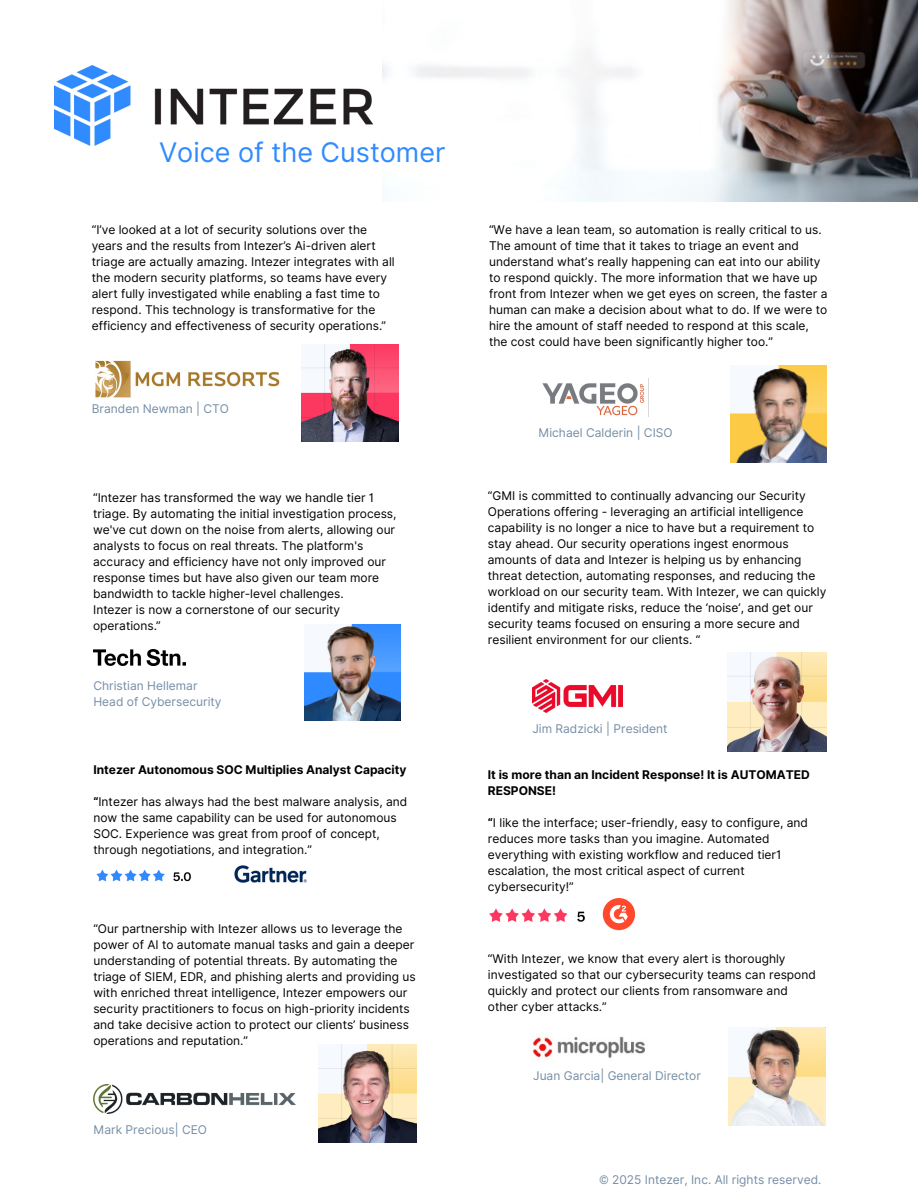
<style>
.page{position:relative;width:918px;height:1188px;background:#fff}
.page>*{position:absolute;margin:0;border:0;box-sizing:border-box;transform-origin:0 0}
.t1{font:27px "Inter";color:#308bff}
.t2{font:12px/16px "Inter";color:#000}
.t3{font:12px "Inter";color:#758da5}
.t4{font:700 12px/16px "Inter";color:#000}
.s1{font-weight:700}
</style>
<div class="page">
<img style="left:382px;top:0;width:536px;height:201px">
<img style="left:54px;top:66px;width:320px;height:80px">
<img style="left:319px;top:1044px;width:97px;height:98px">
<img style="left:93px;top:1085px;width:203px;height:29px">
<img style="left:532px;top:680px;width:90px;height:32px">
<img style="left:728px;top:652px;width:99px;height:99px">
<img style="left:93px;top:649px;width:93px;height:17px">
<img style="left:305px;top:624px;width:95px;height:97px">
<img style="left:234px;top:865px;width:73px;height:18px">
<img style="left:96px;top:869px;width:95px;height:13px">
<img style="left:729px;top:1028px;width:96px;height:98px">
<img style="left:530px;top:1036px;width:115px;height:24px">
<img style="left:489px;top:908px;width:96px;height:14px">
<img style="left:602px;top:898px;width:34px;height:33px">
<img style="left:302px;top:345px;width:96px;height:96px">
<img style="left:95px;top:360px;width:185px;height:38px">
<img style="left:731px;top:365px;width:95px;height:97px">
<img style="left:542px;top:379px;width:107px;height:38px">
<p class="t1" style="left:159px;top:136px;width:288px">Voice of the Customer</p>
<p class="t2" style="left:92px;top:221px;width:304px">“I’ve looked at a lot of security solutions over the years and the results from Intezer’s Ai-driven alert triage are actually amazing. Intezer integrates with all the modern security platforms, so teams have every alert fully investigated while enabling a fast time to respond. This technology is transformative for the efficiency and effectiveness of security operations.”</p>
<h1 class="t3" style="left:92px;top:402px;width:139px">Branden Newman | CTO</h1>
<p class="t2" style="left:93px;top:490px;width:305px">“Intezer has transformed the way we handle tier 1 triage. By automating the initial investigation process, we've cut down on the noise from alerts, allowing our analysts to focus on real threats. The platform's accuracy and efficiency have not only improved our response times but have also given our team more bandwidth to tackle higher-level challenges.</p>
<p class="t2" style="left:93px;top:602px;width:249px">Intezer is now a cornerstone of our security operations.”</p>
<p class="t3" style="left:93px;top:679px;width:106px">Christian Hellemar</p>
<p class="t3" style="left:93px;top:695px;width:130px">Head of Cybersecurity</p>
<p class="t4" style="left:93px;top:761px;width:315px">Intezer Autonomous SOC Multiplies Analyst Capacity</p>
<p class="t2" style="left:93px;top:793px;width:315px"><span class="s1">“</span>Intezer has always had the best malware analysis, and now the same capability can be used for autonomous SOC. Experience was great from proof of concept, through negotiations, and integration.”</p>
<p class="t2" style="left:93px;top:921px;width:324px">“Our partnership with Intezer allows us to leverage the power of AI to automate manual tasks and gain a deeper understanding of potential threats. By automating the triage of SIEM, EDR, and phishing alerts and providing us with enriched threat intelligence, Intezer empowers our security practitioners to focus on high-priority incidents and take decisive action to protect our clients’ business operations and reputation.”</p>
<p class="t3" style="left:93px;top:1123px;width:115px">Mark Precious| CEO</p>
<p class="t2" style="left:489px;top:221px;width:340px">“We have a lean team, so automation is really critical to us.<br>The amount of time that it takes to triage an event and understand what’s really happening can eat into our ability to respond quickly. The more information that we have up front from Intezer when we get eyes on screen, the faster a human can make a decision about what to do. If we were to hire the amount of staff needed to respond at this scale, the cost could have been significantly higher too.”</p>
<p class="t3" style="left:538px;top:426px;width:136px">Michael Calderin | CISO</p>
<p class="t2" style="left:488px;top:488px;width:340px">“GMI is committed to continually advancing our Security Operations offering - leveraging an artificial intelligence capability is no longer a nice to have but a requirement to stay ahead. Our security operations ingest enormous amounts of data and Intezer is helping us by enhancing threat detection, automating responses, and reducing the workload on our security team. With Intezer, we can quickly identify and mitigate risks, reduce the ‘noise’, and get our security teams focused on ensuring a more secure and resilient environment for our clients. “</p>
<p class="t3" style="left:532px;top:721px;width:137px">Jim Radzicki | President</p>
<p class="t4" style="left:488px;top:767px;width:324px">It is more than an Incident Response! It is AUTOMATED<br>RESPONSE!</p>
<p class="t2" style="left:488px;top:815px;width:322px"><span class="s1">“</span>I like the interface; user-friendly, easy to configure, and reduces more tasks than you imagine. Automated everything with existing workflow and reduced tier1 escalation, the most critical aspect of current cybersecurity!”</p>
<p class="t2" style="left:488px;top:950px;width:330px">“With Intezer, we know that every alert is thoroughly investigated so that our cybersecurity teams can respond quickly and protect our clients from ransomware and other cyber attacks.”</p>
<h2 class="t3" style="left:533px;top:1069px;width:169px">Juan Garcia| General Director</h2>
<p class="t3" style="left:599px;top:1172px;width:224px">© 2025 Intezer, Inc. All rights reserved.</p>
</div>
